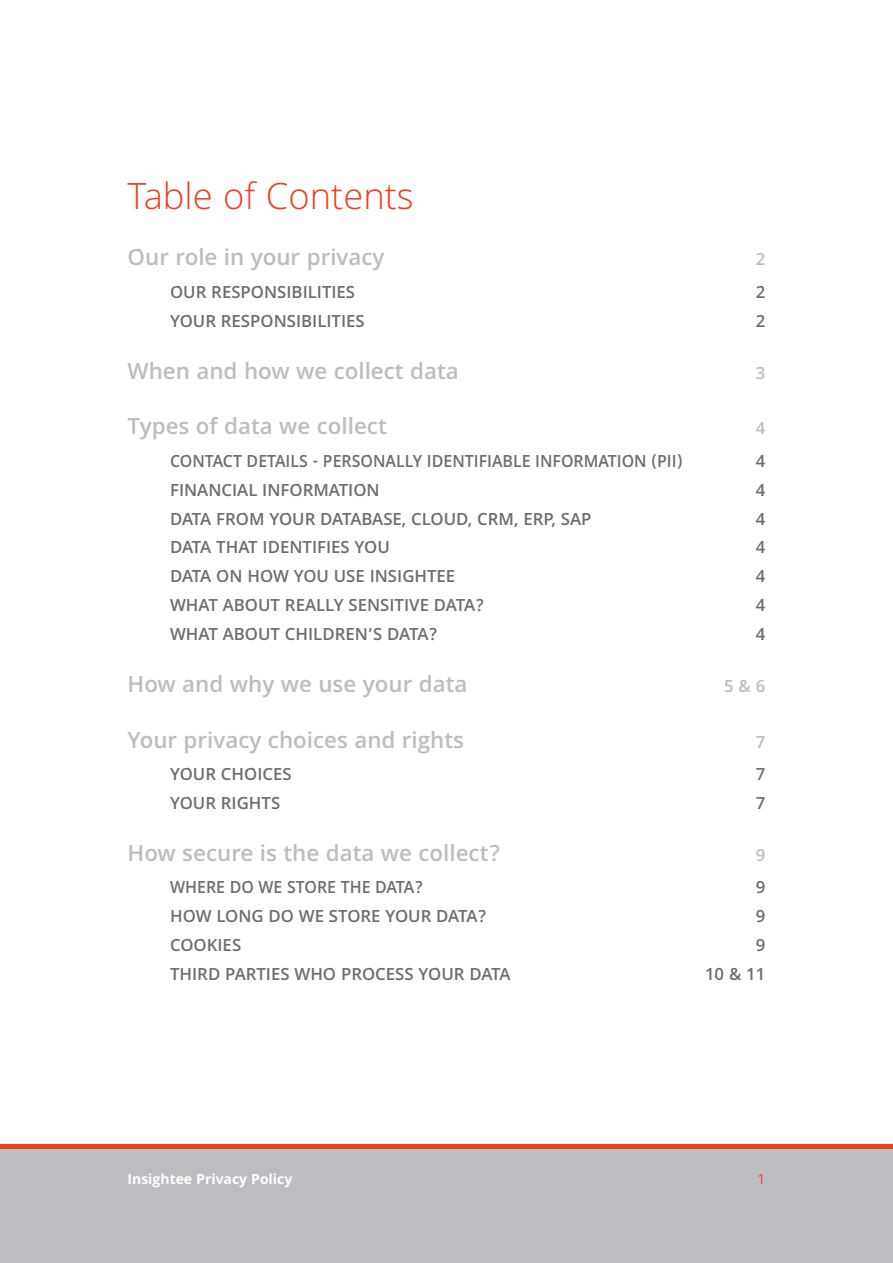
<style>
.page{position:relative;width:893px;height:1263px;background:#fff}
.page>*{position:absolute;margin:0;border:0;box-sizing:border-box;transform-origin:0 0}
.t1{font:300 39px "Khula";color:#ef3e22}
.t2{font:600 24px "Khula";color:#bcbdc0}
.t3{font:600 18px "Khula";color:#6c6d70}
.t4{font:600 18px "Khula";color:#6c6d70;scale:.95 1}
.t5{font:600 18px "Khula";color:#bcbdc0}
.t6{font:700 15px "Khula";color:#fff}
.t7{font:15px "Khula";color:#ef3e22}
</style>
<div class="page">
<div style="left:0;top:1148px;width:893px;height:115px;background:#bcbdc0"></div>
<hr style="left:0;top:1144px;width:893px;height:4px;background:#ef3e22">
<h1 class="t1" style="left:128px;top:173px;width:288px">Table of Contents</h1>
<h2 class="t2" style="left:128px;top:243px;width:258px">Our role in your privacy</h2>
<p class="t5" style="left:756px;top:248px;width:11px">2</p>
<p class="t3" style="left:170px;top:281px;width:187px">OUR RESPONSIBILITIES</p>
<p class="t3" style="left:756px;top:281px;width:11px">2</p>
<p class="t3" style="left:170px;top:310px;width:196px">YOUR RESPONSIBILITIES</p>
<p class="t3" style="left:756px;top:310px;width:11px">2</p>
<h2 class="t2" style="left:128px;top:356px;width:333px">When and how we collect data</h2>
<p class="t5" style="left:756px;top:362px;width:11px">3</p>
<h2 class="t2" style="left:128px;top:412px;width:261px">Types of data we collect</h2>
<p class="t5" style="left:756px;top:417px;width:11px">4</p>
<p class="t4" style="left:170px;top:450px;width:541px">CONTACT DETAILS - PERSONALLY IDENTIFIABLE INFORMATION (PII)</p>
<p class="t3" style="left:756px;top:450px;width:11px">4</p>
<p class="t3" style="left:170px;top:479px;width:211px">FINANCIAL INFORMATION</p>
<p class="t3" style="left:756px;top:479px;width:11px">4</p>
<p class="t3" style="left:170px;top:508px;width:423px">DATA FROM YOUR DATABASE, CLOUD, CRM, ERP, SAP</p>
<p class="t3" style="left:756px;top:508px;width:11px">4</p>
<p class="t3" style="left:170px;top:537px;width:221px">DATA THAT IDENTIFIES YOU</p>
<p class="t3" style="left:756px;top:537px;width:11px">4</p>
<p class="t3" style="left:170px;top:565px;width:287px">DATA ON HOW YOU USE INSIGHTEE</p>
<p class="t3" style="left:756px;top:565px;width:11px">4</p>
<p class="t3" style="left:170px;top:594px;width:316px">WHAT ABOUT REALLY SENSITIVE DATA?</p>
<p class="t3" style="left:756px;top:594px;width:11px">4</p>
<p class="t3" style="left:170px;top:623px;width:269px">WHAT ABOUT CHILDREN’S DATA?</p>
<p class="t3" style="left:756px;top:623px;width:11px">4</p>
<h2 class="t2" style="left:128px;top:670px;width:341px">How and why we use your data</h2>
<p class="t5" style="left:724px;top:675px;width:43px">5&amp;6</p>
<h2 class="t2" style="left:128px;top:725px;width:338px">Your privacy choices and rights</h2>
<p class="t5" style="left:756px;top:731px;width:11px">7</p>
<p class="t3" style="left:170px;top:763px;width:123px">YOUR CHOICES</p>
<p class="t3" style="left:756px;top:763px;width:11px">7</p>
<p class="t3" style="left:170px;top:792px;width:112px">YOUR RIGHTS</p>
<p class="t3" style="left:756px;top:792px;width:11px">7</p>
<h2 class="t2" style="left:128px;top:839px;width:374px">How secure is the data we collect?</h2>
<p class="t5" style="left:756px;top:844px;width:11px">9</p>
<p class="t4" style="left:170px;top:877px;width:268px">WHERE DO WE STORE THE DATA?</p>
<p class="t3" style="left:756px;top:877px;width:11px">9</p>
<p class="t3" style="left:170px;top:906px;width:318px">HOW LONG DO WE STORE YOUR DATA?</p>
<p class="t3" style="left:756px;top:906px;width:11px">9</p>
<p class="t3" style="left:170px;top:934px;width:73px">COOKIES</p>
<p class="t3" style="left:756px;top:934px;width:11px">9</p>
<p class="t3" style="left:170px;top:963px;width:342px">THIRD PARTIES WHO PROCESS YOUR DATA</p>
<p class="t3" style="left:705px;top:963px;width:62px">10 &amp; 11</p>
<p class="t6" style="left:128px;top:1170px;width:166px">Insightee Privacy Policy</p>
<p class="t7" style="left:757px;top:1170px;width:9px">1</p>
</div>
